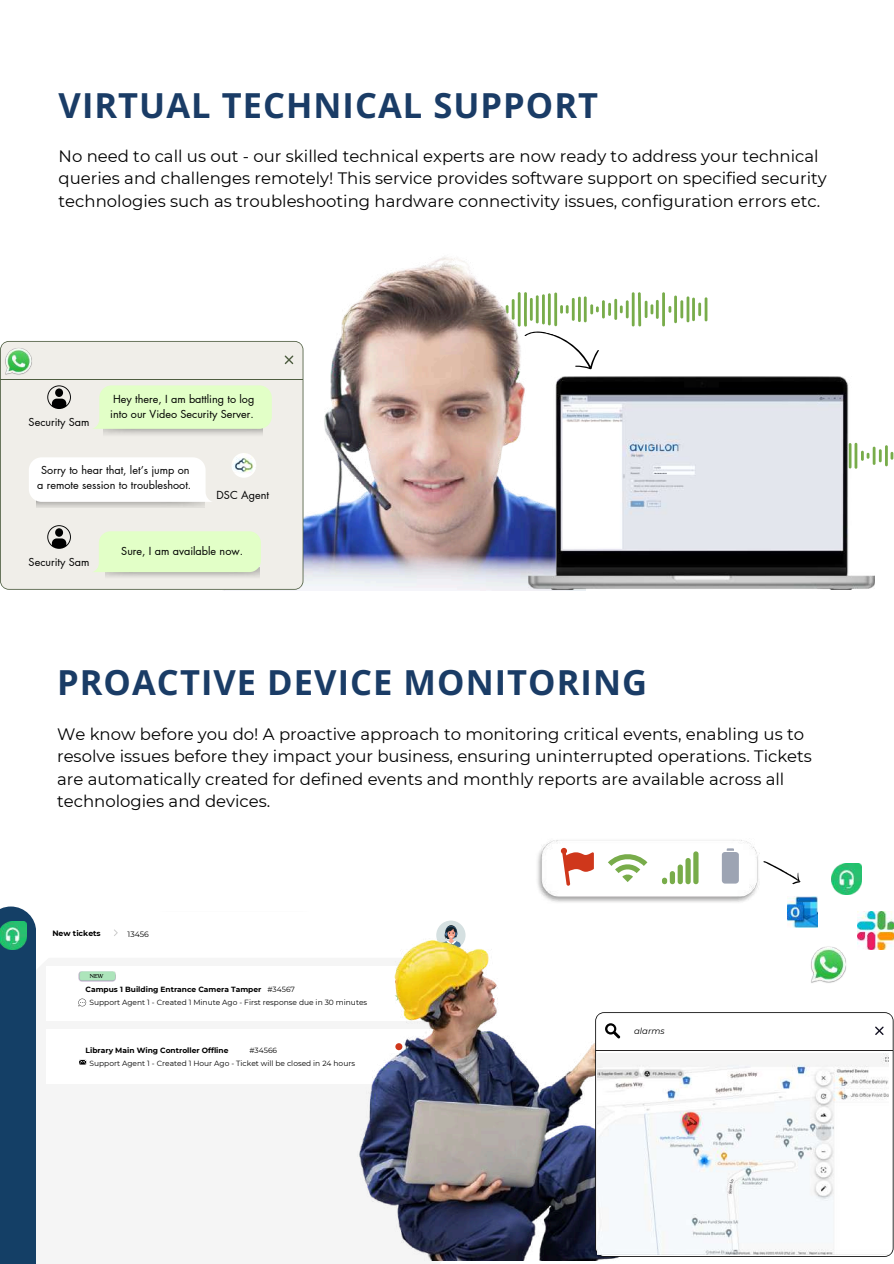
<style>
.page{position:relative;width:894px;height:1264px;background:#fff}
.page>*{position:absolute;margin:0;border:0;box-sizing:border-box;transform-origin:0 0}
.t1{font:700 34.5px "Open Sans";letter-spacing:.03em;color:#1a3c66}
.t2{font:16.5px/22.5px "Montserrat";color:#000}
.t3{font:10.8px/15.1px "Futura LT Pro";color:#000;text-align:center}
.t4{font:italic 8.55px "Montserrat";color:#000}
.t5{font:700 7.8px "Montserrat";color:#000}
.t6{font:7.8px "Montserrat";color:#000}
.t7{font:7.5px "Montserrat";color:#000}
.t8{font:700 7.5px "Montserrat";color:#000}
.t9{font:5.7px "Roca One";color:#000}
.s1{font-weight:400}
</style>
<div class="page">
<hr style="left:614px;top:299px;width:3px;height:21px;background:#78ac4a">
<svg style="left:619px;top:305px;width:3px;height:8px"></svg>
<hr style="left:625px;top:300px;width:3px;height:18px;background:#78ac4a">
<hr style="left:631px;top:292px;width:3px;height:34px;background:#78ac4a">
<svg style="left:638px;top:292px;width:3px;height:34px"></svg>
<hr style="left:644px;top:301px;width:3px;height:17px;background:#78ac4a">
<svg style="left:650px;top:304px;width:3px;height:10px"></svg>
<hr style="left:655px;top:300px;width:3px;height:19px;background:#78ac4a">
<hr style="left:662px;top:292px;width:2px;height:34px;background:#78ac4a">
<svg style="left:668px;top:306px;width:3px;height:7px"></svg>
<hr style="left:674px;top:295px;width:2px;height:28px;background:#78ac4a">
<hr style="left:680px;top:300px;width:3px;height:18px;background:#78ac4a">
<hr style="left:686px;top:296px;width:3px;height:26px;background:#78ac4a">
<hr style="left:692px;top:297px;width:2px;height:24px;background:#78ac4a">
<hr style="left:698px;top:302px;width:3px;height:14px;background:#78ac4a">
<hr style="left:704px;top:297px;width:3px;height:24px;background:#78ac4a">
<img style="left:221px;top:257px;width:364px;height:333px">
<svg style="left:519px;top:292px;width:92px;height:80px"></svg>
<hr style="left:872px;top:446px;width:3px;height:19px;background:#78ac4a">
<svg style="left:878px;top:449px;width:3px;height:13px"></svg>
<hr style="left:884px;top:445px;width:3px;height:21px;background:#78ac4a">
<svg style="left:890px;top:452px;width:3px;height:7px"></svg>
<div style="left:0;top:341px;width:303px;height:248px;background:#f0eee9"></div>
<svg style="left:284px;top:355px;width:9px;height:9px"></svg>
<hr style="left:0;top:379px;width:303px;height:1px;background:#4e5d40">
<svg style="left:47px;top:385px;width:24px;height:24px"></svg>
<img style="left:37px;top:502px;width:167px;height:5px">
<svg style="left:29px;top:457px;width:184px;height:45px"></svg>
<img style="left:105px;top:572px;width:154px;height:7px">
<svg style="left:92px;top:531px;width:169px;height:41px"></svg>
<svg style="left:47px;top:525px;width:24px;height:24px"></svg>
<img style="left:4px;top:347px;width:30px;height:30px">
<img style="left:103px;top:429px;width:160px;height:8px">
<svg style="left:92px;top:385px;width:180px;height:44px"></svg>
<img style="left:231px;top:453px;width:25px;height:25px;border-radius:50%">
<img style="left:528px;top:376px;width:346px;height:213px">
<img style="left:537px;top:840px;width:222px;height:63px">
<svg style="left:560px;top:847px;width:33px;height:38px"></svg>
<svg style="left:607px;top:851px;width:40px;height:31px"></svg>
<div style="left:669px;top:871px;width:5px;height:13px;background:#78ac4a;border-radius:3px"></div>
<svg style="left:661px;top:877px;width:6px;height:7px"></svg>
<div style="left:677px;top:864px;width:5px;height:20px;background:#78ac4a;border-radius:3px"></div>
<div style="left:693px;top:851px;width:5px;height:33px;background:#78ac4a;border-radius:3px"></div>
<div style="left:685px;top:858px;width:5px;height:26px;background:#78ac4a;border-radius:3px"></div>
<svg style="left:726px;top:848px;width:7px;height:2px"></svg>
<div style="left:721px;top:852px;width:17px;height:31px;background:#9da4b3;border-radius:3px"></div>
<div style="left:0;top:906px;width:36px;height:357px;background:#143f66"></div>
<img style="left:78px;top:971px;width:38px;height:10px">
<svg style="left:78px;top:998px;width:8px;height:8px"></svg>
<svg style="left:79px;top:1059px;width:7px;height:5px"></svg>
<svg style="left:0;top:911px;width:466px;height:39px"></svg>
<img style="left:357px;top:938px;width:265px;height:322px">
<svg style="left:595px;top:1012px;width:298px;height:244px"></svg>
<svg style="left:874px;top:1026px;width:9px;height:9px"></svg>
<svg style="left:605px;top:1023px;width:15px;height:15px"></svg>
<hr style="left:595px;top:1049px;width:297px;height:1px;background:#272424">
<img style="left:597px;top:1053px;width:290px;height:200px">
<img style="left:857px;top:911px;width:36px;height:38px">
<img style="left:831px;top:863px;width:30px;height:31px">
<img style="left:811px;top:946px;width:35px;height:37px">
<img style="left:787px;top:896px;width:30px;height:31px">
<svg style="left:763px;top:861px;width:38px;height:24px"></svg>
<h1 class="t1" style="left:59px;top:81px;width:541px">VIRTUAL TECHNICAL SUPPORT</h1>
<p class="t2" style="left:59px;top:145px;width:769px">No need to call us out - our skilled technical experts are now ready to address your technical queries and challenges remotely! This service provides software support on specified security technologies such as troubleshooting hardware connectivity issues, configuration errors etc.</p>
<p class="t3" style="left:29px;top:415px;width:62px">Security Sam</p>
<p class="t3" style="left:110px;top:392px;width:145px;text-align:left">Hey there, I am battling to log into our Video Security Server.</p>
<p class="t3" style="left:37px;top:463px;width:155px">Sorry to hear that, let’s jump on a remote session to troubleshoot.</p>
<p class="t3" style="left:216px;top:487px;width:54px">DSC Agent</p>
<p class="t3" style="left:29px;top:555px;width:62px">Security Sam</p>
<p class="t3" style="left:121px;top:544px;width:123px">Sure, I am available now.</p>
<h1 class="t1" style="left:57px;top:658px;width:591px">PROACTIVE DEVICE MONITORING</h1>
<p class="t2" style="left:57px;top:722px;width:756px">We know before you do! A proactive approach to monitoring critical events, enabling us to resolve issues before they impact your business, ensuring uninterrupted operations. Tickets are automatically created for defined events and monthly reports are available across all technologies and devices.</p>
<p class="t5" style="left:52px;top:928px;width:50px">New tickets</p>
<p class="t6" style="left:127px;top:929px;width:23px">13456</p>
<p class="t9" style="left:90px;top:973px;width:15px">NEW</p>
<p class="t7" style="left:89px;top:997px;width:279px">Support Agent 1 - Created 1 Minute Ago - First response due in 30 minutes</p>
<p class="t8" style="left:86px;top:985px;width:211px">Campus 1 Building Entrance Camera Tamper <span class="s1">#34567</span></p>
<p class="t8" style="left:86px;top:1045px;width:144px">Library Main Wing Controller Offline</p>
<p class="t7" style="left:249px;top:1045px;width:29px">#34566</p>
<p class="t7" style="left:89px;top:1058px;width:267px">Support Agent 1 - Created 1 Hour Ago - Ticket will be closed in 24 hours</p>
<p class="t4" style="left:634px;top:1025px;width:32px">alarms</p>
</div>
